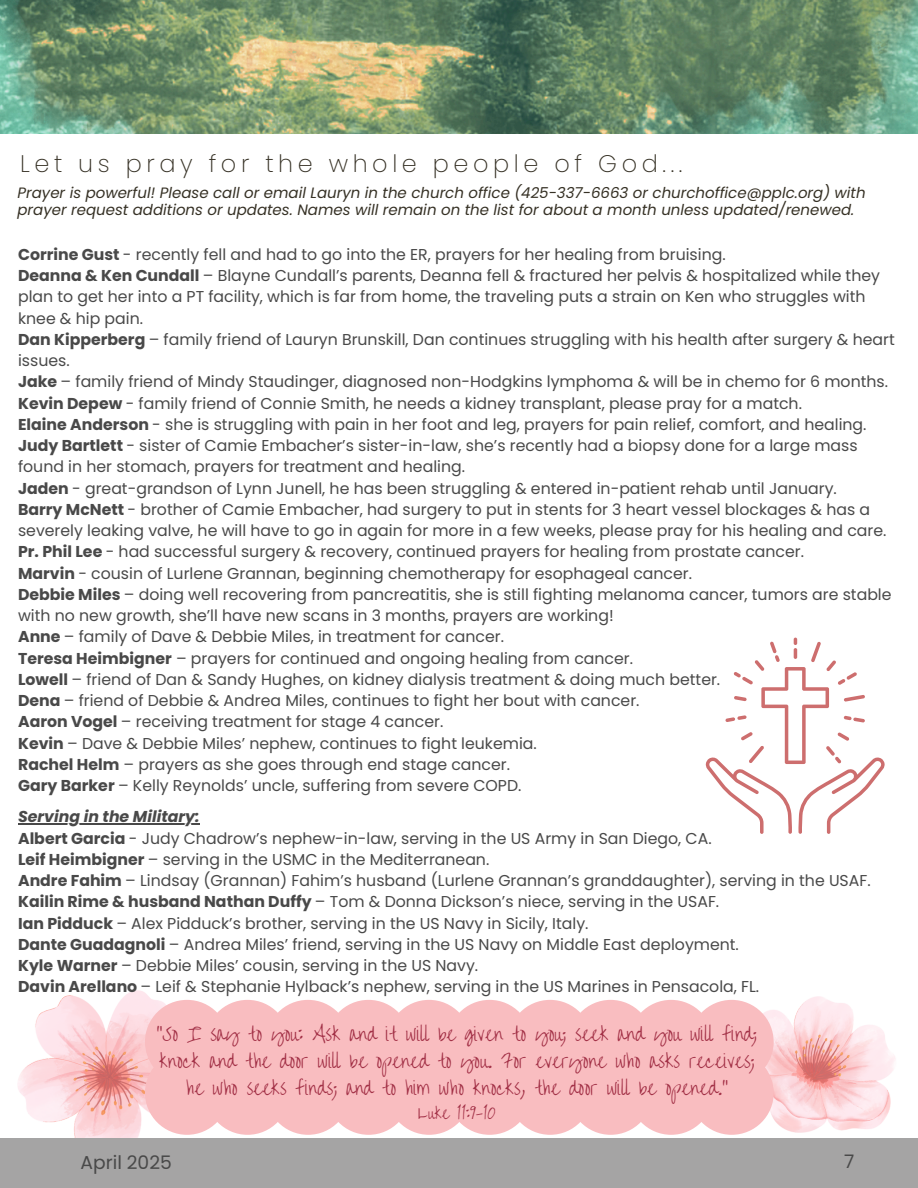
<style>
.page{position:relative;width:918px;height:1188px;background:#fff}
.page>*{position:absolute;margin:0;border:0;box-sizing:border-box;transform-origin:0 0}
.t1{font:200 24px "Poppins";letter-spacing:.19em;color:#363125}
.t2{font:18.6px "Poppins";color:#494949}
.t3{font:18px/27px "Overthe Rainbow";color:#a23046;text-align:center}
.t4{font:15.75px/21.3px "Poppins";color:#494949}
.t5{font:italic 700 15.75px "Poppins";color:#494949}
.t6{font:italic 15px/17.5px "Poppins";color:#363125}
.t7{font:15px "Overthe Rainbow";color:#a23046}
.s1{font-weight:700}
</style>
<div class="page">
<img style="left:18px;top:990px;width:135px;height:148px">
<div style="left:0;top:1138px;width:918px;height:50px;background:#a5a4a4"></div>
<img style="left:0;top:0;width:918px;height:134px">
<hr style="left:18px;top:824px;width:182px;height:1px;background:#494949">
<img style="left:774px;top:997px;width:122px;height:136px">
<svg style="left:145px;top:1000px;width:629px;height:135px;background:#f9c1c4"></svg>
<svg style="left:706px;top:638px;width:178px;height:196px"></svg>
<p class="t1" style="left:20px;top:147px;width:664px">Let us pray for the whole people of God...</p>
<p class="t6" style="left:17px;top:184px;width:850px">Prayer is powerful! Please call or email Lauryn in the church office (425-337-6663 or churchoffice@pplc.org) with prayer request additions or updates. Names will remain on the list for about a month unless updated/renewed.</p>
<p class="t4" style="left:18px;top:244px;width:709px"><span class="s1">Corrine Gust</span> - recently fell and had to go into the ER, prayers for her healing from bruising.</p>
<p class="t4" style="left:18px;top:265px;width:864px"><span class="s1">Deanna &amp; Ken Cundall</span> – Blayne Cundall’s parents, Deanna fell &amp; fractured her pelvis &amp; hospitalized while they plan to get her into a PT facility, which is far from home, the traveling puts a strain on Ken who struggles with knee &amp; hip pain.</p>
<h1 class="t4" style="left:18px;top:329px;width:878px"><span class="s1">Dan Kipperberg</span> – family friend of Lauryn Brunskill, Dan continues struggling with his health after surgery &amp; heart issues.</h1>
<p class="t4" style="left:18px;top:371px;width:872px"><span class="s1">Jake</span> – family friend of Mindy Staudinger, diagnosed non-Hodgkins lymphoma &amp; will be in chemo for 6 months.</p>
<p class="t4" style="left:18px;top:392px;width:785px"><span class="s1">Kevin Depew</span> - family friend of Connie Smith, he needs a kidney transplant, please pray for a match.</p>
<p class="t4" style="left:18px;top:414px;width:850px"><span class="s1">Elaine Anderson</span> - she is struggling with pain in her foot and leg, prayers for pain relief, comfort, and healing.</p>
<p class="t4" style="left:18px;top:435px;width:841px"><span class="s1">Judy Bartlett</span> - sister of Camie Embacher’s sister-in-law, she’s recently had a biopsy done for a large mass found in her stomach, prayers for treatment and healing.</p>
<p class="t4" style="left:18px;top:477px;width:820px"><span class="s1">Jaden</span> - great-grandson of Lynn Junell, he has been struggling &amp; entered in-patient rehab until January.</p>
<p class="t4" style="left:18px;top:499px;width:870px"><span class="s1">Barry McNett</span> - brother of Camie Embacher, had surgery to put in stents for 3 heart vessel blockages &amp; has a severely leaking valve, he will have to go in again for more in a few weeks, please pray for his healing and care.</p>
<p class="t4" style="left:18px;top:541px;width:788px"><span class="s1">Pr. Phil Lee</span> - had successful surgery &amp; recovery, continued prayers for healing from prostate cancer.</p>
<p class="t4" style="left:18px;top:562px;width:676px"><span class="s1">Marvin</span> - cousin of Lurlene Grannan, beginning chemotherapy for esophageal cancer.</p>
<p class="t4" style="left:18px;top:584px;width:875px"><span class="s1">Debbie Miles</span> – doing well recovering from pancreatitis, she is still fighting melanoma cancer, tumors are stable with no new growth, she’ll have new scans in 3 months, prayers are working!</p>
<p class="t4" style="left:18px;top:626px;width:487px"><span class="s1">Anne</span> – family of Dave &amp; Debbie Miles, in treatment for cancer.</p>
<p class="t4" style="left:18px;top:647px;width:617px"><span class="s1">Teresa Heimbigner</span> – prayers for continued and ongoing healing from cancer.</p>
<p class="t4" style="left:18px;top:669px;width:704px"><span class="s1">Lowell</span> – friend of Dan &amp; Sandy Hughes, on kidney dialysis treatment &amp; doing much better.</p>
<p class="t4" style="left:18px;top:690px;width:623px"><span class="s1">Dena</span> – friend of Debbie &amp; Andrea Miles, continues to fight her bout with cancer.</p>
<p class="t4" style="left:18px;top:711px;width:427px"><span class="s1">Aaron Vogel</span> – receiving treatment for stage 4 cancer.</p>
<p class="t4" style="left:18px;top:732px;width:520px"><span class="s1">Kevin</span> – Dave &amp; Debbie Miles’ nephew, continues to fight leukemia.</p>
<p class="t4" style="left:18px;top:754px;width:494px"><span class="s1">Rachel Helm</span> – prayers as she goes through end stage cancer.</p>
<p class="t4" style="left:18px;top:775px;width:505px"><span class="s1">Gary Barker</span> – Kelly Reynolds’ uncle, suffering from severe COPD.</p>
<p class="t5" style="left:18px;top:806px;width:183px">Serving in the Military:</p>
<p class="t4" style="left:18px;top:827px;width:695px"><span class="s1">Albert Garcia</span> - Judy Chadrow’s nephew-in-law, serving in the US Army in San Diego, CA.</p>
<p class="t4" style="left:18px;top:849px;width:473px"><span class="s1">Leif Heimbigner</span> – serving in the USMC in the Mediterranean.</p>
<p class="t4" style="left:18px;top:870px;width:854px"><span class="s1">Andre Fahim</span> – Lindsay (Grannan) Fahim’s husband (Lurlene Grannan’s granddaughter), serving in the USAF.</p>
<p class="t4" style="left:18px;top:891px;width:703px"><span class="s1">Kailin Rime &amp; husband Nathan Duffy</span> – Tom &amp; Donna Dickson’s niece, serving in the USAF.</p>
<p class="t4" style="left:18px;top:912px;width:572px"><span class="s1">Ian Pidduck</span> – Alex Pidduck’s brother, serving in the US Navy in Sicily, Italy.</p>
<p class="t4" style="left:18px;top:934px;width:722px"><span class="s1">Dante Guadagnoli</span> – Andrea Miles’ friend, serving in the US Navy on Middle East deployment.</p>
<p class="t4" style="left:18px;top:955px;width:462px"><span class="s1">Kyle Warner</span> – Debbie Miles’ cousin, serving in the US Navy.</p>
<p class="t4" style="left:18px;top:976px;width:743px"><span class="s1">Davin Arellano</span> – Leif &amp; Stephanie Hylback’s nephew, serving in the US Marines in Pensacola, FL.</p>
<p class="t3" style="left:157px;top:1021px;width:602px">“So I say to you: Ask and it will be given to you; seek and you will find; knock and the door will be opened to you. For everyone who asks receives; he who seeks finds; and to him who knocks, the door will be opened.”</p>
<p class="t7" style="left:419px;top:1105px;width:79px">Luke 11:9-10</p>
<p class="t2" style="left:81px;top:1150px;width:93px">April 2025</p>
<p class="t2" style="left:844px;top:1149px;width:12px">7</p>
</div>
